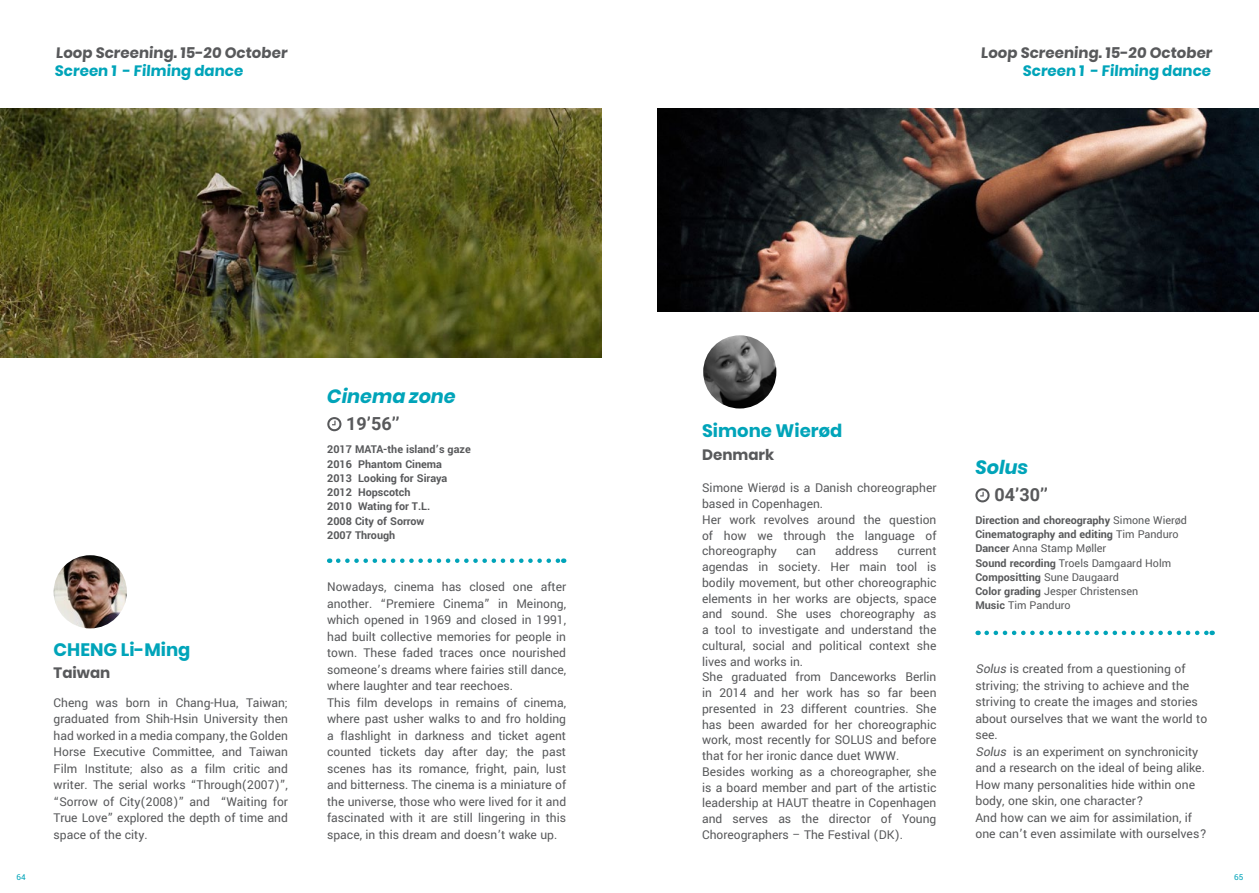
<style>
.page{position:relative;width:1259px;height:893px;background:#fff}
.page>*{position:absolute;margin:0;border:0;box-sizing:border-box;transform-origin:0 0}
.t1{font:italic 700 19.2px "Poppins";color:#00a4b9}
.t2{font:700 18px "Poppins";color:#00a4b9}
.t3{font:700 18px "Roboto";color:#58595b}
.t4{font:700 15px "Poppins";color:#58595b}
.t5{font:700 15px "Poppins";color:#00a4b9}
.t6{font:13.5px/16.5px "Yantramanav";color:#58595b}
.t7{font:700 12px/14.2px "Yantramanav";color:#58595b}
.t8{font:9px "Yantramanav";color:#00a4b9}
.s1{font-weight:400}
.s2{font-style:italic}
</style>
<div class="page">
<svg style="left:338px;top:558px;width:226px;height:5px"></svg>
<svg style="left:327px;top:417px;width:14px;height:14px"></svg>
<img style="left:54px;top:555px;width:73px;height:73px;border-radius:37px">
<img style="left:0;top:108px;width:601px;height:249px">
<img style="left:657px;top:108px;width:602px;height:204px">
<svg style="left:975px;top:488px;width:14px;height:14px"></svg>
<img style="left:703px;top:335px;width:73px;height:73px;border-radius:37px">
<svg style="left:986px;top:631px;width:226px;height:4px"></svg>
<p class="t4" style="left:56px;top:43px;width:234px">Loop Screening. 15-20 October</p>
<p class="t5" style="left:55px;top:61px;width:191px">Screen 1 - Filming dance</p>
<h2 class="t2" style="left:54px;top:637px;width:138px">CHENG Li-Ming</h2>
<p class="t4" style="left:54px;top:663px;width:58px">Taiwan</p>
<p class="t6" style="left:54px;top:695px;width:236px;text-align:justify">Cheng was born in Chang-Hua, Taiwan; graduated from Shih-Hsin University then had worked in a media company, the Golden Horse Executive Committee, and Taiwan Film Institute; also as a film critic and writer. The serial works “Through(2007)”, “Sorrow of City(2008)” and “Waiting for True Love” explored the depth of time and space of the city.</p>
<h1 class="t1" style="left:327px;top:383px;width:130px">Cinema zone</h1>
<h2 class="t3" style="left:346px;top:413px;width:55px">19’56’’</h2>
<p class="t7" style="left:327px;top:443px;width:145px">2017 MATA-the island’s gaze<br>2016 Phantom Cinema<br>2013 Looking for Siraya<br>2012 Hopscotch<br>2010 Wating for T.L.<br>2008 City of Sorrow<br>2007 Through</p>
<p class="t6" style="left:327px;top:579px;width:240px">Nowadays, cinema has closed one after another. “Premiere Cinema” in Meinong, which opened in 1969 and closed in 1991, had built collective memories for people in town. These faded traces once nourished someone’s dreams where fairies still dance, where laughter and tear reechoes.<br>This film develops in remains of cinema, where past usher walks to and fro holding a flashlight in darkness and ticket agent counted tickets day after day; the past scenes has its romance, fright, pain, lust and bitterness. The cinema is a miniature of the universe, those who were lived for it and fascinated with it are still lingering in this space, in this dream and doesn’t wake up.</p>
<p class="t4" style="left:981px;top:43px;width:234px">Loop Screening. 15-20 October</p>
<p class="t5" style="left:1022px;top:61px;width:191px">Screen 1 - Filming dance</p>
<h2 class="t2" style="left:702px;top:419px;width:142px">Simone Wierød</h2>
<p class="t4" style="left:702px;top:444px;width:74px">Denmark</p>
<p class="t6" style="left:702px;top:480px;width:236px;line-height:15.8px">Simone Wierød is a Danish choreographer based in Copenhagen.<br>Her work revolves around the question of how we through the language of choreography</p>
<p class="t6" style="left:796px;top:543px;width:21px">can</p>
<p class="t6" style="left:835px;top:543px;width:45px">address</p>
<p class="t6" style="left:702px;top:543px;width:236px;line-height:15.8px;text-indent:195px">current agendas in society. Her main tool is bodily movement, but other choreographic elements in her works are objects, space and sound. She uses choreography as a tool to investigate and understand the cultural, social and political context she lives and works in.<br>She graduated from Danceworks Berlin in 2014 and her work has so far been presented in 23 different countries. She has been awarded for her choreographic work, most recently for SOLUS and before that for her ironic dance duet WWW.<br>Besides working as a choreographer, she is a board member and part of the artistic leadership at HAUT theatre in Copenhagen and serves as the director of Young Choreographers – The Festival (DK).</p>
<h1 class="t1" style="left:975px;top:453px;width:54px">Solus</h1>
<h2 class="t3" style="left:994px;top:484px;width:55px">04’30’’</h2>
<p class="t7" style="left:975px;top:513px;width:213px">Direction and choreography <span class="s1">Simone Wierød<br></span>Cinematography and editing <span class="s1">Tim Panduro<br></span>Dancer <span class="s1">Anna Stamp Møller<br></span>Sound recording <span class="s1">Troels Damgaard Holm<br></span>Compositting <span class="s1">Sune Daugaard<br></span>Color grading <span class="s1">Jesper Christensen<br></span>Music <span class="s1">Tim Panduro</span></p>
<p class="t6" style="left:975px;top:661px;width:233px"><span class="s2">Solus</span> is created from a questioning of striving; the striving to achieve and the striving to create the images and stories about ourselves that we want the world to see.<br><span class="s2">Solus</span> is an experiment on synchronicity and a research on the ideal of being alike.<br>How many personalities hide within one body, one skin, one character?<br>And how can we aim for assimilation, if one can’t even assimilate with ourselves?</p>
<p class="t8" style="left:17px;top:872px;width:11px">64</p>
<p class="t8" style="left:1234px;top:872px;width:11px">65</p>
</div>
